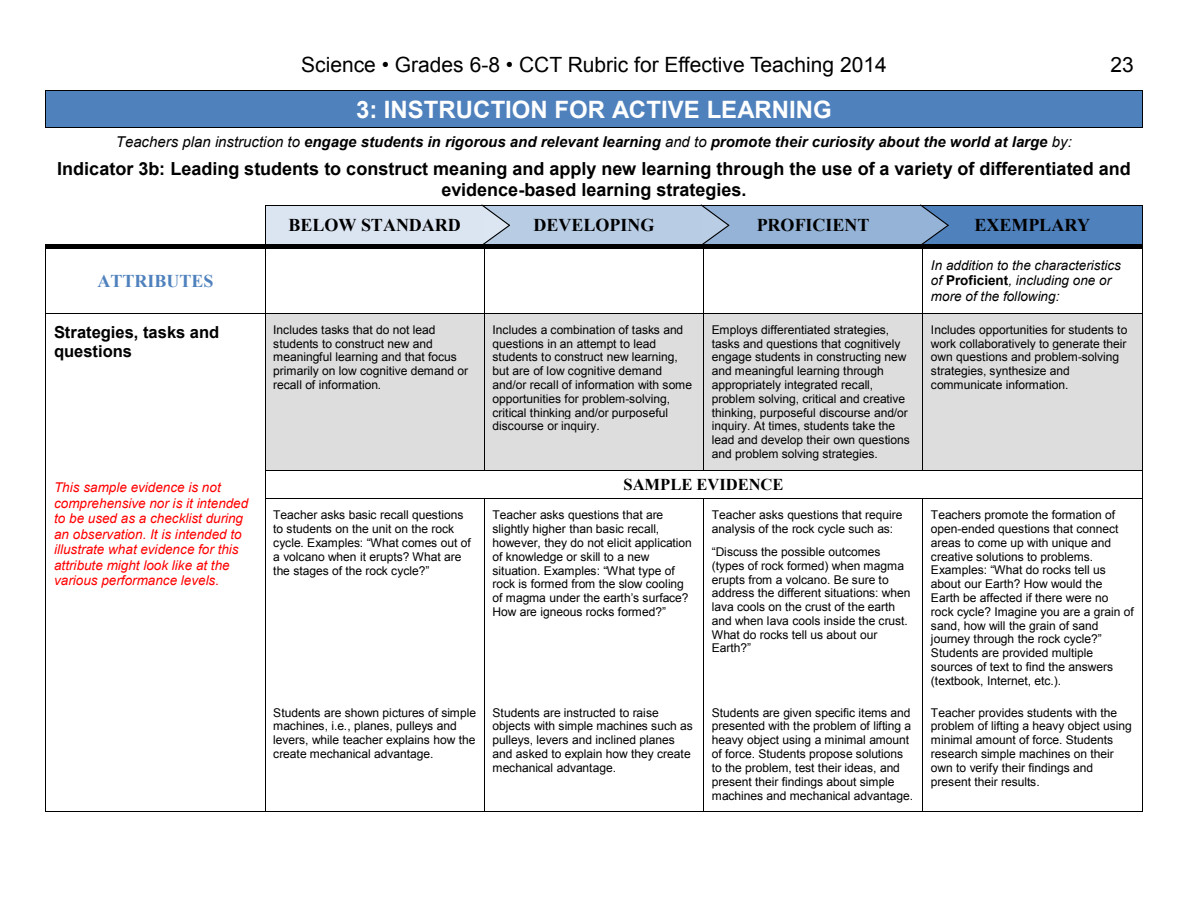
<style>
.page{position:relative;width:1188px;height:918px;background:#fff}
.page>*{position:absolute;margin:0;border:0;box-sizing:border-box;transform-origin:0 0}
.t1{font:700 24px "Arial";color:#fff}
.t2{font:21px "Arial";color:#000}
.t3{font:700 18px/20.7px "Arial";color:#000;text-align:center}
.t4{font:700 18px "Times New Roman";color:#000}
.t5{font:700 18px "Times New Roman";letter-spacing:.005em;color:#4f81bd}
.t6{font:700 16.5px/18.9px "Arial";color:#000}
.t7{font:700 16.5px "Times New Roman";letter-spacing:-.005em;color:#000}
.t8{font:italic 700 15px "Arial";letter-spacing:.005em;color:#000}
.t9{font:italic 13.5px/15.6px "Arial";letter-spacing:.005em;color:#f00}
.t10{font:italic 13.5px/15.5px "Arial";color:#000}
.t11{font:12px/13.8px "Arial";letter-spacing:-.005em;color:#000}
.s1{font-weight:400}
.s2{font-weight:700;font-style:normal}
</style>
<div class="page">
<div style="left:54px;top:91px;width:1080px;height:37px;background:#4f81bd"></div>
<hr style="left:46px;top:90px;width:1096px;height:1px;background:#000">
<hr style="left:46px;top:91px;width:1px;height:37px;background:#000">
<hr style="left:1142px;top:91px;width:1px;height:37px;background:#000">
<hr style="left:47px;top:128px;width:1095px;height:1px;background:#000">
<div style="left:266px;top:205px;width:218px;height:39px;background:#dbe5f1"></div>
<div style="left:492px;top:205px;width:204px;height:39px;background:#b8cce4"></div>
<div style="left:712px;top:205px;width:203px;height:39px;background:#95b3d7"></div>
<div style="left:923px;top:205px;width:219px;height:39px;background:#4f81bd"></div>
<hr style="left:266px;top:205px;width:218px;height:1px;background:#000">
<hr style="left:485px;top:205px;width:219px;height:1px;background:#000">
<hr style="left:704px;top:205px;width:219px;height:1px;background:#000">
<hr style="left:924px;top:205px;width:218px;height:1px;background:#000">
<hr style="left:265px;top:205px;width:1px;height:39px;background:#000">
<hr style="left:1142px;top:205px;width:1px;height:39px;background:#000">
<svg style="left:46px;top:244px;width:5px;height:5px"></svg>
<div style="left:51px;top:244px;width:214px;height:5px;background:#000"></div>
<svg style="left:265px;top:244px;width:4px;height:5px"></svg>
<div style="left:269px;top:244px;width:215px;height:5px;background:#000"></div>
<div style="left:489px;top:244px;width:214px;height:5px;background:#000"></div>
<div style="left:708px;top:244px;width:214px;height:5px;background:#000"></div>
<div style="left:928px;top:244px;width:214px;height:5px;background:#000"></div>
<hr style="left:46px;top:249px;width:1px;height:64px;background:#000">
<hr style="left:265px;top:249px;width:1px;height:64px;background:#000">
<hr style="left:484px;top:249px;width:1px;height:64px;background:#000">
<hr style="left:703px;top:249px;width:1px;height:64px;background:#000">
<hr style="left:922px;top:249px;width:1px;height:64px;background:#000">
<hr style="left:1142px;top:249px;width:1px;height:64px;background:#000">
<div style="left:266px;top:314px;width:218px;height:156px;background:#ddd"></div>
<div style="left:485px;top:314px;width:218px;height:156px;background:#ddd"></div>
<div style="left:704px;top:314px;width:218px;height:156px;background:#ddd"></div>
<div style="left:923px;top:314px;width:219px;height:156px;background:#ddd"></div>
<hr style="left:46px;top:313px;width:219px;height:1px;background:#000">
<hr style="left:266px;top:313px;width:218px;height:1px;background:#000">
<hr style="left:485px;top:313px;width:218px;height:1px;background:#000">
<hr style="left:704px;top:313px;width:218px;height:1px;background:#000">
<hr style="left:923px;top:313px;width:219px;height:1px;background:#000">
<hr style="left:46px;top:314px;width:1px;height:156px;background:#000">
<hr style="left:265px;top:314px;width:1px;height:156px;background:#000">
<hr style="left:484px;top:314px;width:1px;height:156px;background:#000">
<hr style="left:703px;top:314px;width:1px;height:156px;background:#000">
<hr style="left:922px;top:314px;width:1px;height:156px;background:#000">
<hr style="left:1142px;top:314px;width:1px;height:156px;background:#000">
<hr style="left:266px;top:470px;width:218px;height:1px;background:#000">
<hr style="left:485px;top:470px;width:218px;height:1px;background:#000">
<hr style="left:704px;top:470px;width:218px;height:1px;background:#000">
<hr style="left:923px;top:470px;width:219px;height:1px;background:#000">
<svg style="left:265px;top:470px;width:1px;height:29px"></svg>
<hr style="left:266px;top:499px;width:218px;height:1px;background:#000">
<hr style="left:485px;top:499px;width:218px;height:1px;background:#000">
<hr style="left:704px;top:499px;width:218px;height:1px;background:#000">
<hr style="left:923px;top:499px;width:219px;height:1px;background:#000">
<svg style="left:1142px;top:470px;width:1px;height:29px"></svg>
<hr style="left:46px;top:499px;width:1px;height:198px;background:#000">
<hr style="left:265px;top:499px;width:1px;height:198px;background:#000">
<hr style="left:484px;top:499px;width:1px;height:198px;background:#000">
<hr style="left:703px;top:499px;width:1px;height:198px;background:#000">
<hr style="left:922px;top:499px;width:1px;height:198px;background:#000">
<hr style="left:1142px;top:499px;width:1px;height:198px;background:#000">
<hr style="left:46px;top:697px;width:1px;height:114px;background:#000">
<hr style="left:46px;top:811px;width:219px;height:1px;background:#000">
<hr style="left:265px;top:697px;width:1px;height:114px;background:#000">
<hr style="left:266px;top:811px;width:218px;height:1px;background:#000">
<hr style="left:484px;top:697px;width:1px;height:114px;background:#000">
<hr style="left:485px;top:811px;width:218px;height:1px;background:#000">
<hr style="left:703px;top:697px;width:1px;height:114px;background:#000">
<hr style="left:704px;top:811px;width:218px;height:1px;background:#000">
<hr style="left:922px;top:697px;width:1px;height:114px;background:#000">
<hr style="left:923px;top:811px;width:219px;height:1px;background:#000">
<hr style="left:1142px;top:697px;width:1px;height:114px;background:#000">
<svg style="left:481px;top:204px;width:29px;height:45px"></svg>
<svg style="left:700px;top:204px;width:30px;height:45px"></svg>
<svg style="left:919px;top:204px;width:30px;height:45px"></svg>
<h2 class="t2" style="left:301px;top:51px;width:587px">Science • Grades 6-8 • CCT Rubric for Effective Teaching 2014</h2>
<h2 class="t2" style="left:1111px;top:51px;width:25px">23</h2>
<p class="t2" style="left:683px;top:52px;width:7px">f</p>
<p class="t2" style="left:825px;top:52px;width:13px">g</p>
<p class="t2" style="left:1122px;top:52px;width:13px">1</p>
<p class="t1" style="left:356px;top:93px;width:477px">3: INSTRUCTION FOR ACTIVE LEARNING</p>
<p class="t8" style="left:116px;top:131px;width:957px"><span class="s1">Teachers plan instruction to</span> engage students in rigorous and relevant learning <span class="s1">and to</span> promote their curiosity about the world at large <span class="s1">by:</span></p>
<p class="t3" style="left:57px;top:159px;width:1075px">Indicator 3b: Leading students to construct meaning and apply new learning through the use of a variety of differentiated and evidence-based learning strategies.</p>
<p class="t4" style="left:288px;top:212px;width:174px">BELOW STANDARD</p>
<p class="t4" style="left:534px;top:212px;width:122px">DEVELOPING</p>
<p class="t4" style="left:757px;top:212px;width:114px">PROFICIENT</p>
<p class="t4" style="left:975px;top:212px;width:117px">EXEMPLARY</p>
<p class="t5" style="left:97px;top:269px;width:118px">ATTRIBUTES</p>
<p class="t10" style="left:931px;top:258px;width:191px">In addition to the characteristics of <span class="s2">Proficient</span>, including one or more of the following:</p>
<p class="t6" style="left:54px;top:323px;width:167px">Strategies, tasks and questions</p>
<p class="t11" style="left:273px;top:323px;width:196px">Includes tasks that do not lead students to construct new and meaningful learning and that focus primarily on low cognitive demand or recall of information.</p>
<p class="t11" style="left:492px;top:323px;width:201px">Includes a combination of tasks and questions in an attempt to lead students to construct new learning, but are of low cognitive demand and/or recall of information with some opportunities for problem-solving, critical thinking and/or purposeful discourse or inquiry.</p>
<p class="t11" style="left:712px;top:323px;width:200px">Employs differentiated strategies, tasks and questions that cognitively engage students in constructing new and meaningful learning through appropriately integrated recall, problem solving, critical and creative thinking, purposeful discourse and/or inquiry. At times, students take the lead and develop their own questions and problem solving strategies.</p>
<p class="t11" style="left:931px;top:323px;width:198px">Includes opportunities for students to work collaboratively to generate their own questions and problem-solving strategies, synthesize and communicate information.</p>
<p class="t9" style="left:54px;top:480px;width:196px">This sample evidence is not comprehensive nor is it intended to be used as a checklist during an observation. It is intended to illustrate what evidence for this attribute might look like at the various performance levels.</p>
<p class="t7" style="left:624px;top:473px;width:162px">SAMPLE EVIDENCE</p>
<p class="t11" style="left:931px;top:508px;width:204px">Teachers promote the formation of open-ended questions that connect areas to come up with unique and creative solutions to problems.<br>Examples: “What do rocks tell us about our Earth? How would the<br>Earth be affected if there were no rock cycle? Imagine you are a grain of sand, how will the grain of sand journey through the rock cycle?”<br>Students are provided multiple sources of text to find the answers (textbook, Internet, etc.).</p>
<p class="t11" style="left:273px;top:508px;width:199px">Teacher asks basic recall questions to students on the unit on the rock cycle. Examples: “What comes out of a volcano when it erupts? What are the stages of the rock cycle?”</p>
<p class="t11" style="left:492px;top:508px;width:201px">Teacher asks questions that are slightly higher than basic recall, however, they do not elicit application of knowledge or skill to a new situation. Examples: “What type of rock is formed from the slow cooling of magma under the earth’s surface?<br>How are igneous rocks formed?”</p>
<p class="t11" style="left:712px;top:508px;width:192px">Teacher asks questions that require analysis of the rock cycle such as:</p>
<p class="t11" style="left:712px;top:545px;width:200px">“Discuss the possible outcomes (types of rock formed) when magma erupts from a volcano. Be sure to address the different situations: when lava cools on the crust of the earth and when lava cools inside the crust.<br>What do rocks tell us about our<br>Earth?”</p>
<p class="t11" style="left:273px;top:706px;width:204px">Students are shown pictures of simple machines, i.e., planes, pulleys and levers, while teacher explains how the create mechanical advantage.</p>
<p class="t11" style="left:493px;top:706px;width:202px">Students are instructed to raise objects with simple machines such as pulleys, levers and inclined planes and asked to explain how they create mechanical advantage.</p>
<p class="t11" style="left:712px;top:706px;width:203px">Students are given specific items and presented with the problem of lifting a heavy object using a minimal amount of force. Students propose solutions to the problem, test their ideas, and present their findings about simple machines and mechanical advantage.</p>
<p class="t11" style="left:931px;top:706px;width:202px">Teacher provides students with the problem of lifting a heavy object using minimal amount of force. Students research simple machines on their own to verify their findings and present their results.</p>
</div>
